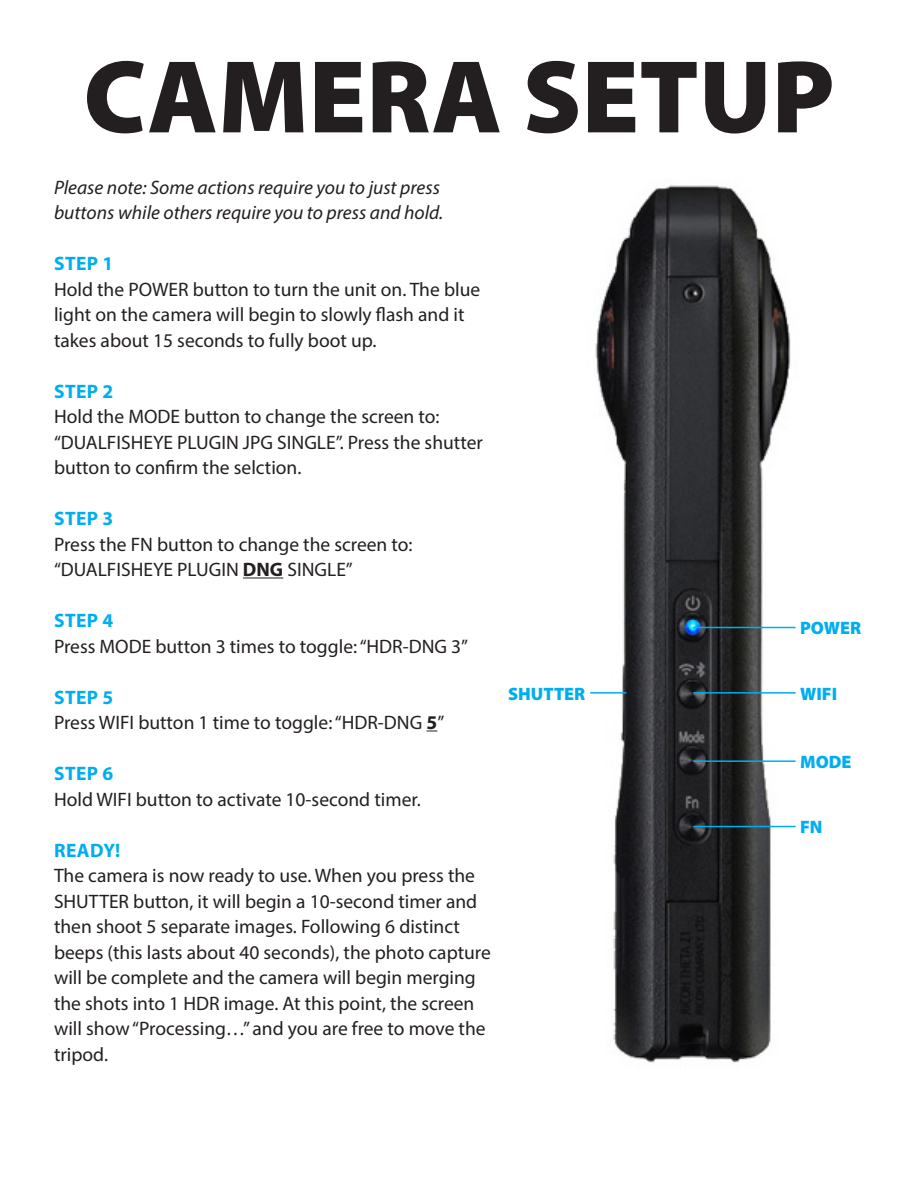
<style>
.page{position:relative;width:918px;height:1188px;background:#fff}
.page>*{position:absolute;margin:0;border:0;box-sizing:border-box;transform-origin:0 0}
.t1{font:900 104.55px "Myriad Pro";color:#231f20}
.t2{font:19.5px/25.5px "Myriad Pro";color:#231f20}
.t3{font:italic 19.5px/25.5px "Myriad Pro";color:#231f20}
.t4{font:700 19.5px "Myriad Pro";letter-spacing:.02em;color:#00aeef}
.t5{font:900 18px "Myriad Pro";color:#00aeef}
.s1{font-weight:700}
</style>
<div class="page">
<hr style="left:243px;top:577px;width:40px;height:1px;background:#231f20">
<img style="left:595px;top:185px;width:201px;height:878px">
<hr style="left:693px;top:627px;width:103px;height:1px;background:#00aeef">
<hr style="left:693px;top:692px;width:103px;height:2px;background:#00aeef">
<hr style="left:590px;top:692px;width:36px;height:2px;background:#00aeef">
<hr style="left:693px;top:760px;width:103px;height:2px;background:#00aeef">
<hr style="left:693px;top:826px;width:103px;height:1px;background:#00aeef">
<p class="t1" style="left:83px;top:38px;width:753px">CAMERA SETUP</p>
<p class="t3" style="left:54px;top:174px;width:391px">Please note: Some actions require you to just press buttons while others require you to press and hold.</p>
<p class="t4" style="left:54px;top:251px;width:61px">STEP 1</p>
<p class="t2" style="left:54px;top:276px;width:428px">Hold the POWER button to turn the unit on. The blue light on the camera will begin to slowly flash and it takes about 15 seconds to fully boot up.</p>
<p class="t4" style="left:54px;top:378px;width:61px">STEP 2</p>
<p class="t2" style="left:54px;top:403px;width:430px">Hold the MODE button to change the screen to: “DUALFISHEYE PLUGIN JPG SINGLE”. Press the shutter button to confirm the selction.</p>
<p class="t4" style="left:54px;top:506px;width:61px">STEP 3</p>
<p class="t2" style="left:54px;top:531px;width:360px">Press the FN button to change the screen to: “DUALFISHEYE PLUGIN <span class="s1">DNG</span> SINGLE”</p>
<p class="t4" style="left:54px;top:608px;width:61px">STEP 4</p>
<p class="t2" style="left:54px;top:633px;width:416px">Press MODE button 3 times to toggle: “HDR-DNG 3”</p>
<p class="t4" style="left:54px;top:684px;width:61px">STEP 5</p>
<p class="t2" style="left:54px;top:709px;width:392px">Press WIFI button 1 time to toggle: “HDR-DNG <span class="s1">5</span>”</p>
<p class="t4" style="left:54px;top:761px;width:61px">STEP 6</p>
<p class="t2" style="left:54px;top:786px;width:368px">Hold WIFI button to activate 10-second timer.</p>
<p class="t4" style="left:54px;top:837px;width:68px">READY!</p>
<p class="t2" style="left:54px;top:862px;width:438px">The camera is now ready to use. When you press the SHUTTER button, it will begin a 10-second timer and then shoot 5 separate images. Following 6 distinct beeps (this lasts about 40 seconds), the photo capture will be complete and the camera will begin merging the shots into 1 HDR image. At this point, the screen will show “Processing…” and you are free to move the tripod.</p>
<p class="t5" style="left:800px;top:618px;width:63px">POWER</p>
<p class="t5" style="left:508px;top:684px;width:79px">SHUTTER</p>
<p class="t5" style="left:800px;top:683px;width:39px">WIFI</p>
<p class="t5" style="left:800px;top:752px;width:53px">MODE</p>
<p class="t5" style="left:800px;top:817px;width:24px">FN</p>
</div>
